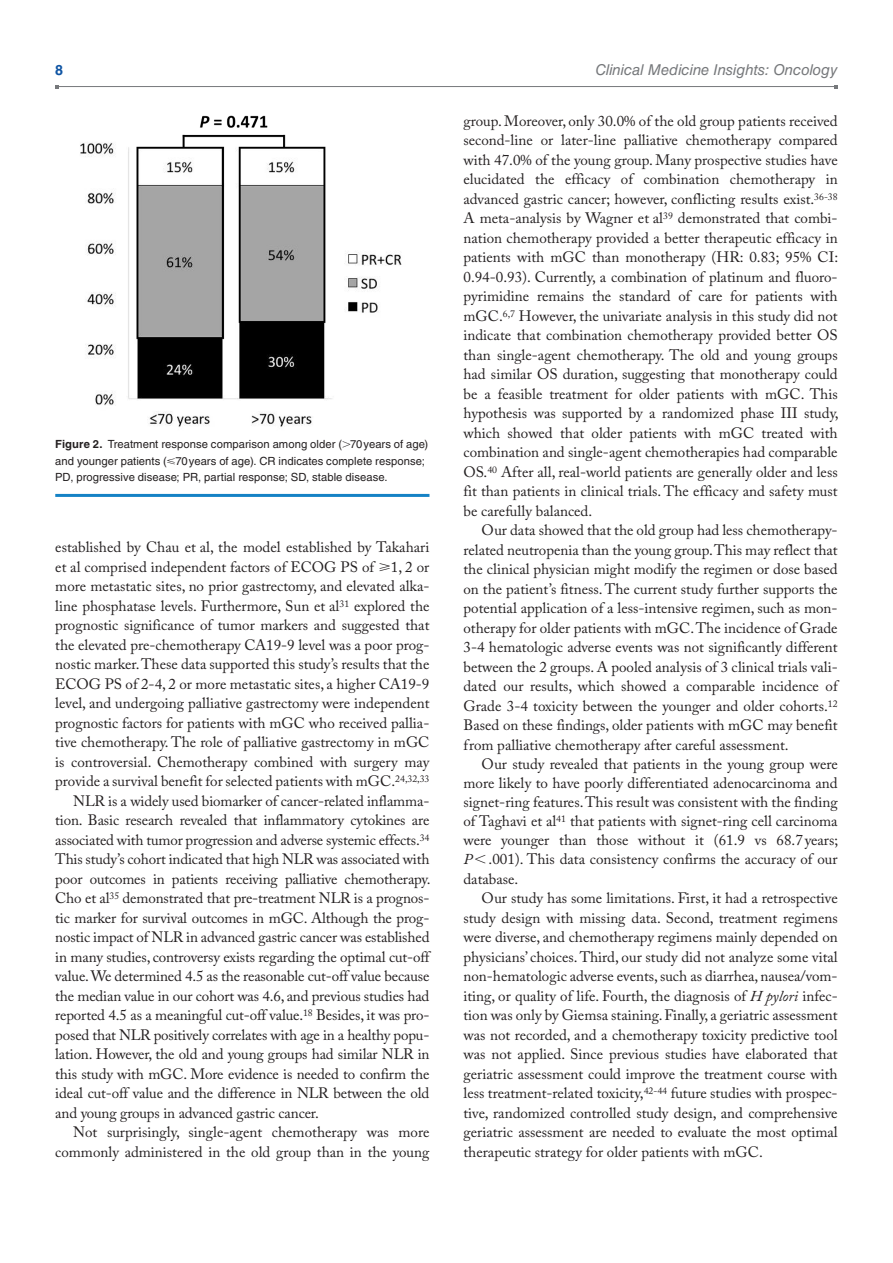
<style>
.page{position:relative;width:893px;height:1263px;background:#fff}
.page>*{position:absolute;margin:0;border:0;box-sizing:border-box;transform-origin:0 0}
.t1{font:15px/19.5px "Adobe Caslon Pro";letter-spacing:-.005em;color:#231f20;text-align:justify}
.t2{font:italic 15px "Helvetica LT Std";letter-spacing:-.005em;color:#76787b}
.t3{font:700 14.25px "Helvetica LT Std";color:#1055a4}
.t4{font:11.25px/16.5px "Helvetica LT Std";letter-spacing:.005em;color:#231f20}
.s1{font-weight:700}
.s2{font-style:italic}
</style>
<div class="page">
<hr style="left:57px;top:86px;width:779px;height:1px;background:#76787b">
<hr style="left:55px;top:494px;width:374px;height:3px;background:#1582c5">
<img style="left:80px;top:115px;width:322px;height:312px">
<p class="t3" style="left:55px;top:61px;width:9px">8</p>
<p class="t2" style="left:595px;top:61px;width:244px">Clinical Medicine Insights: Oncology</p>
<p class="t4" style="left:55px;top:436px;width:375px"><span class="s1">Figure 2.</span> Treatment response comparison among older ( 70years of age) and younger patients (⩽70years of age). CR indicates complete response;<br>PD, progressive disease; PR, partial response; SD, stable disease.</p>
<p class="t1" style="left:55px;top:537px;width:376px">established by Chau et al, the model established by Takahari</p>
<p class="t1" style="left:55px;top:557px;width:376px">et al comprised independent factors of ECOG PS of ⩾1, 2 or</p>
<p class="t1" style="left:55px;top:576px;width:376px">more metastatic sites, no prior gastrectomy, and elevated alka-</p>
<p class="t1" style="left:55px;top:596px;width:376px">line phosphatase levels. Furthermore, Sun et al<sup>31</sup> explored the</p>
<p class="t1" style="left:55px;top:615px;width:376px">prognostic significance of tumor markers and suggested that</p>
<p class="t1" style="left:55px;top:635px;width:376px">the elevated pre-chemotherapy CA19-9 level was a poor prog-</p>
<p class="t1" style="left:55px;top:654px;width:376px">nostic marker. These data supported this study’s results that the</p>
<p class="t1" style="left:55px;top:674px;width:376px">ECOG PS of 2-4, 2 or more metastatic sites, a higher CA19-9</p>
<p class="t1" style="left:55px;top:693px;width:376px">level, and undergoing palliative gastrectomy were independent</p>
<p class="t1" style="left:55px;top:713px;width:376px">prognostic factors for patients with mGC who received pallia-</p>
<p class="t1" style="left:55px;top:732px;width:376px">tive chemotherapy. The role of palliative gastrectomy in mGC</p>
<p class="t1" style="left:55px;top:752px;width:376px">is controversial. Chemotherapy combined with surgery may</p>
<p class="t1" style="left:55px;top:771px;width:376px">provide a survival benefit for selected patients with mGC.<sup>24,32,33</sup></p>
<p class="t1" style="left:73px;top:791px;width:358px">NLR is a widely used biomarker of cancer-related inflamma-</p>
<p class="t1" style="left:55px;top:810px;width:376px">tion. Basic research revealed that inflammatory cytokines are</p>
<p class="t1" style="left:55px;top:830px;width:376px">associated with tumor progression and adverse systemic effects.<sup>34</sup></p>
<p class="t1" style="left:55px;top:849px;width:376px">This study’s cohort indicated that high NLR was associated with</p>
<p class="t1" style="left:55px;top:869px;width:377px">poor outcomes in patients receiving palliative chemotherapy.</p>
<p class="t1" style="left:55px;top:888px;width:376px">Cho et al<sup>35</sup> demonstrated that pre-treatment NLR is a prognos-</p>
<p class="t1" style="left:55px;top:908px;width:376px">tic marker for survival outcomes in mGC. Although the prog-</p>
<p class="t1" style="left:55px;top:927px;width:376px">nostic impact of NLR in advanced gastric cancer was established</p>
<p class="t1" style="left:55px;top:947px;width:376px">in many studies, controversy exists regarding the optimal cut-off</p>
<p class="t1" style="left:55px;top:966px;width:376px">value. We determined 4.5 as the reasonable cut-off value because</p>
<p class="t1" style="left:55px;top:986px;width:376px">the median value in our cohort was 4.6, and previous studies had</p>
<p class="t1" style="left:55px;top:1005px;width:376px">reported 4.5 as a meaningful cut-off value.<sup>18</sup> Besides, it was pro-</p>
<p class="t1" style="left:55px;top:1025px;width:376px">posed that NLR positively correlates with age in a healthy popu-</p>
<p class="t1" style="left:55px;top:1044px;width:376px">lation. However, the old and young groups had similar NLR in</p>
<p class="t1" style="left:55px;top:1064px;width:376px">this study with mGC. More evidence is needed to confirm the</p>
<p class="t1" style="left:55px;top:1083px;width:376px">ideal cut-off value and the difference in NLR between the old</p>
<p class="t1" style="left:55px;top:1103px;width:265px">and young groups in advanced gastric cancer.</p>
<p class="t1" style="left:73px;top:1122px;width:358px">Not surprisingly, single-agent chemotherapy was more</p>
<p class="t1" style="left:55px;top:1142px;width:376px">commonly administered in the old group than in the young</p>
<p class="t1" style="left:463px;top:111px;width:377px">group. Moreover, only 30.0% of the old group patients received second-line or later-line palliative chemotherapy compared with 47.0% of the young group. Many prospective studies have elucidated the efficacy of combination chemotherapy in advanced gastric cancer; however, conflicting results exist.<sup>36-38<br></sup>A meta-analysis by Wagner et al<sup>39</sup> demonstrated that combi&shy;nation chemotherapy provided a better therapeutic efficacy in patients with mGC than monotherapy (HR: 0.83; 95% CI:<br>0.94-0.93). Currently, a combination of platinum and fluoro&shy;pyrimidine remains the standard of care for patients with mGC.<sup>6,7</sup> However, the univariate analysis in this study did not indicate that combination chemotherapy provided better OS than single-agent chemotherapy. The old and young groups had similar OS duration, suggesting that monotherapy could be a feasible treatment for older patients with mGC. This hypothesis was supported by a randomized phase III study, which showed that older patients with mGC treated with combination and single-agent chemotherapies had comparable OS.<sup>40</sup> After all, real-world patients are generally older and less fit than patients in clinical trials. The efficacy and safety must be carefully balanced.</p>
<p class="t1" style="left:463px;top:520px;width:376px;text-indent:18px">Our data showed that the old group had less chemotherapy&shy;related neutropenia than the young group. This may reflect that the clinical physician might modify the regimen or dose based on the patient’s fitness. The current study further supports the potential application of a less-intensive regimen, such as mon&shy;otherapy for older patients with mGC. The incidence of Grade 3-4 hematologic adverse events was not significantly different between the 2 groups. A pooled analysis of 3 clinical trials vali&shy;dated our results, which showed a comparable incidence of Grade 3-4 toxicity between the younger and older cohorts.<sup>12<br></sup>Based on these findings, older patients with mGC may benefit from palliative chemotherapy after careful assessment.</p>
<p class="t1" style="left:463px;top:754px;width:376px;text-indent:18px">Our study revealed that patients in the young group were more likely to have poorly differentiated adenocarcinoma and signet-ring features. This result was consistent with the finding of Taghavi et al<sup>41</sup> that patients with signet-ring cell carcinoma were younger than those without it (61.9 vs 68.7years; <span class="s2">P</span> .001). This data consistency confirms the accuracy of our database.</p>
<p class="t1" style="left:463px;top:888px;width:376px;text-indent:18px">Our study has some limitations. First, it had a retrospective study design with missing data. Second, treatment regimens were diverse, and chemotherapy regimens mainly depended on physicians’ choices. Third, our study did not analyze some vital non-hematologic adverse events, such as diarrhea, nausea/vom&shy;iting, or quality of life. Fourth, the diagnosis of <span class="s2">H pylori</span> infec&shy;tion was only by Giemsa staining. Finally, a geriatric assessment was not recorded, and a chemotherapy toxicity predictive tool was not applied. Since previous studies have elaborated that geriatric assessment could improve the treatment course with less treatment-related toxicity,<sup>42-44</sup> future studies with prospec&shy;tive, randomized controlled study design, and comprehensive geriatric assessment are needed to evaluate the most optimal therapeutic strategy for older patients with mGC.</p>
</div>
